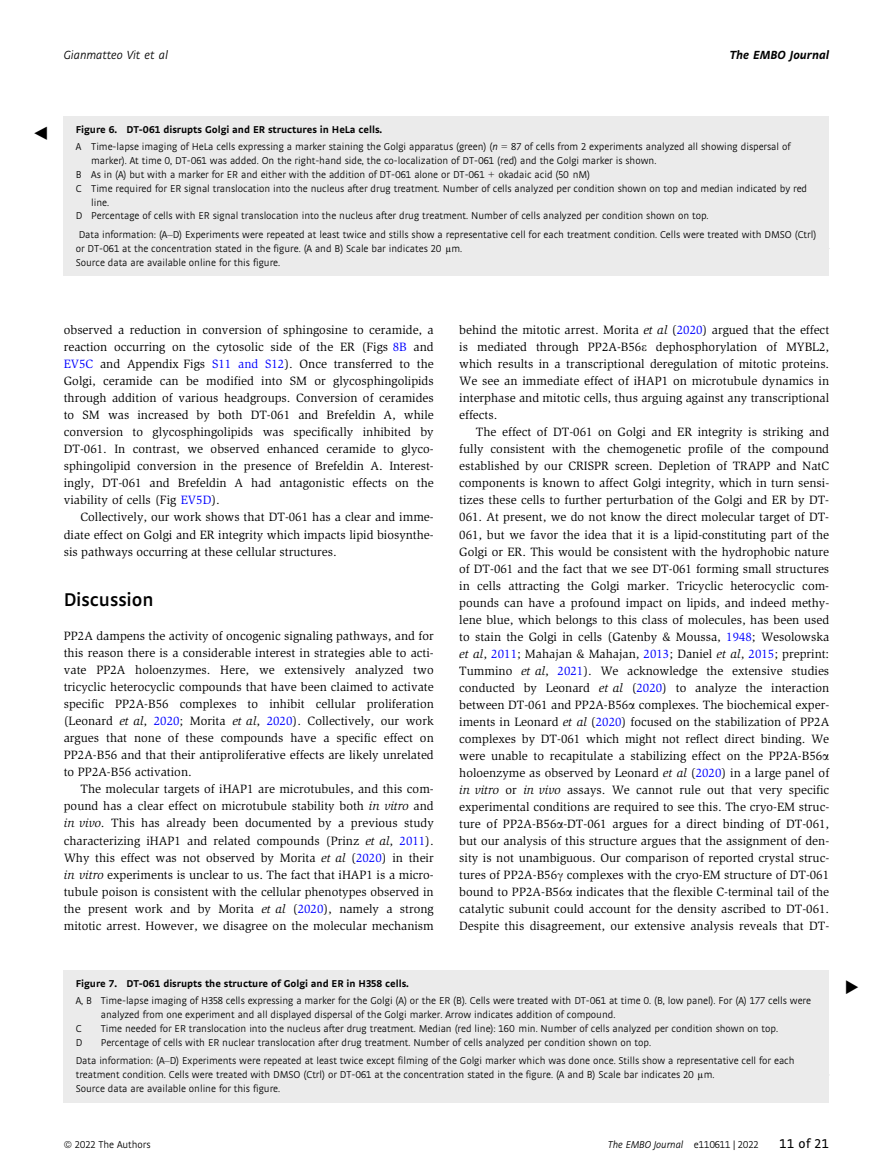
<style>
.page{position:relative;width:893px;height:1174px;background:#fff}
.page>*{position:absolute;margin:0;border:0;box-sizing:border-box;transform-origin:0 0}
.t1{font:44.85px "Adv TT3713 a 231";color:#000}
.t2{font:31.35px "Adv TT3713 a 231";color:#000}
.t3{font:19.5px "Adv OT5581 a 231";color:#000}
.t4{font:13.5px "Adv St Pro R";color:#000}
.t5{font:12.45px/17px "Adv Slimb";color:#000;text-align:justify}
.t6{font:12.45px "Adv OT5199123 b";color:#000}
.t7{font:12.45px "Adv OT36088 c 38.B";color:#000}
.t8{font:10.5px/14px "Adv O Ta 293 a 443";color:#000}
.t9{font:10.5px "Adv OT61678 bbb.B";color:#000}
.t10{font:10.5px "Adv OT5199123 b";color:#000}
.s1{font-family:"Adv St Pro B"}
.s2{font-family:"Adv OT5199123 b"}
.s3{font-family:"Adv T Tec 369687"}
.s4{font-family:"Adv St Pro L"}
.s5{color:#00f}
.s6{font-family:"Adv Slim BKI"}
.s7{font-family:"Adv PSMP13"}
.s8{font-family:"Adv PS Sym"}
.s9{font-family:"Adv O Ta 293 a 443"}
.s10{font-family:"Adv O Tf 1351 f 0 c"}
</style>
<div class="page">
<div style="left:64px;top:140px;width:765px;height:108px;background:#ebebeb"></div>
<div style="left:64px;top:116px;width:765px;height:26px;background:#ebebeb"></div>
<div style="left:64px;top:243px;width:765px;height:33px;background:#ebebeb"></div>
<div style="left:64px;top:993px;width:765px;height:82px;background:#ebebeb"></div>
<div style="left:64px;top:970px;width:765px;height:25px;background:#ebebeb"></div>
<div style="left:64px;top:1069px;width:765px;height:33px;background:#ebebeb"></div>
<p class="t6" style="left:64px;top:50px;width:106px">Gianmatteo Vit et al</p>
<p class="t7" style="left:730px;top:48px;width:101px">The EMBO Journal</p>
<h2 class="t2" style="left:32px;top:117px;width:20px">◀</h2>
<p class="t9" style="left:76px;top:126px;width:308px">Figure <span class="s1">6</span>. DT-<span class="s1">061</span> disrupts Golgi and ER structures in HeLa cells.</p>
<p class="t8" style="left:76px;top:140px;width:716px">A Time-lapse imaging of HeLa cells expressing a marker staining the Golgi apparatus (green) (<span class="s2">n</span> <span class="s3">=</span> <span class="s4">87</span> of cells from <span class="s4">2</span> experiments analyzed all showing dispersal of</p>
<p class="t8" style="left:91px;top:154px;width:567px">marker). At time <span class="s4">0</span>, DT-<span class="s4">061</span> was added. On the right-hand side, the co-localization of DT-<span class="s4">061</span> (red) and the Golgi marker is shown.</p>
<p class="t8" style="left:76px;top:168px;width:516px">B As in (A) but with a marker for ER and either with the addition of DT-<span class="s4">061</span> alone or DT-<span class="s4">061</span> <span class="s3">+</span> okadaic acid (<span class="s4">50</span> nM)</p>
<p class="t8" style="left:76px;top:182px;width:733px">C Time required for ER signal translocation into the nucleus after drug treatment. Number of cells analyzed per condition shown on top and median indicated by red</p>
<p class="t8" style="left:91px;top:196px;width:19px">line.</p>
<p class="t8" style="left:76px;top:210px;width:634px">D Percentage of cells with ER signal translocation into the nucleus after drug treatment. Number of cells analyzed per condition shown on top.</p>
<p class="t8" style="left:76px;top:228px;width:742px">Data information: (A<span class="s3">–</span>D) Experiments were repeated at least twice and stills show a representative cell for each treatment condition. Cells were treated with DMSO (Ctrl) or DT-<span class="s4">061</span> at the concentration stated in the figure. (A and B) Scale bar indicates <span class="s4">20</span> <span class="s3">µ</span>m.<br>Source data are available online for this figure.</p>
<p class="t5" style="left:64px;top:323px;width:372px">observed a reduction in conversion of sphingosine to ceramide, a reaction occurring on the cytosolic side of the ER (Figs <span class="s5">8B</span> and <span class="s5">EV5C</span> and Appendix Figs <span class="s5">S11 and S12</span>). Once transferred to the Golgi, ceramide can be modified into SM or glycosphingolipids through addition of various headgroups. Conversion of ceramides to SM was increased by both DT-061 and Brefeldin A, while conversion to glycosphingolipids was specifically inhibited by DT-061. In contrast, we observed enhanced ceramide to glyco&shy;sphingolipid conversion in the presence of Brefeldin A. Interest&shy;ingly, DT-061 and Brefeldin A had antagonistic effects on the viability of cells (Fig <span class="s5">EV5D</span>).</p>
<p class="t5" style="left:64px;top:510px;width:371px;text-indent:17px">Collectively, our work shows that DT-061 has a clear and imme&shy;diate effect on Golgi and ER integrity which impacts lipid biosynthe&shy;sis pathways occurring at these cellular structures.</p>
<h3 class="t3" style="left:64px;top:592px;width:91px">Discussion</h3>
<p class="t5" style="left:64px;top:629px;width:371px">PP2A dampens the activity of oncogenic signaling pathways, and for this reason there is a considerable interest in strategies able to acti&shy;vate PP2A holoenzymes. Here, we extensively analyzed two tricyclic heterocyclic compounds that have been claimed to activate specific PP2A-B56 complexes to inhibit cellular proliferation (Leonard <span class="s6">et al</span>, <span class="s5">2020</span>; Morita <span class="s6">et al</span>, <span class="s5">2020</span>). Collectively, our work argues that none of these compounds have a specific effect on PP2A-B56 and that their antiproliferative effects are likely unrelated to PP2A-B56 activation.</p>
<p class="t5" style="left:64px;top:782px;width:371px;text-indent:17px">The molecular targets of iHAP1 are microtubules, and this com&shy;pound has a clear effect on microtubule stability both <span class="s6">in vitro</span> and <span class="s6">in vivo</span>. This has already been documented by a previous study characterizing iHAP1 and related compounds (Prinz <span class="s6">et al</span>, <span class="s5">2011</span>).<br>Why this effect was not observed by Morita <span class="s6">et al</span> (<span class="s5">2020</span>) in their <span class="s6">in vitro</span> experiments is unclear to us. The fact that iHAP1 is a micro&shy;tubule poison is consistent with the cellular phenotypes observed in the present work and by Morita <span class="s6">et al</span> (<span class="s5">2020</span>), namely a strong mitotic arrest. However, we disagree on the molecular mechanism</p>
<p class="t5" style="left:459px;top:323px;width:371px">behind the mitotic arrest. Morita <span class="s6">et al</span> (<span class="s5">2020</span>) argued that the effect is mediated through PP2A-B56<span class="s7">e</span> dephosphorylation of MYBL2, which results in a transcriptional deregulation of mitotic proteins.<br>We see an immediate effect of iHAP1 on microtubule dynamics in interphase and mitotic cells, thus arguing against any transcriptional effects.</p>
<p class="t5" style="left:459px;top:425px;width:372px;text-indent:17px">The effect of DT-061 on Golgi and ER integrity is striking and fully consistent with the chemogenetic profile of the compound established by our CRISPR screen. Depletion of TRAPP and NatC components is known to affect Golgi integrity, which in turn sensi&shy;tizes these cells to further perturbation of the Golgi and ER by DT-061. At present, we do not know the direct molecular target of DT-061, but we favor the idea that it is a lipid-constituting part of the Golgi or ER. This would be consistent with the hydrophobic nature of DT-061 and the fact that we see DT-061 forming small structures in cells attracting the Golgi marker. Tricyclic heterocyclic com&shy;pounds can have a profound impact on lipids, and indeed methy&shy;lene blue, which belongs to this class of molecules, has been used to stain the Golgi in cells (Gatenby &amp; Moussa, <span class="s5">1948</span>; Wesolowska <span class="s6">et al</span>, <span class="s5">2011</span>; Mahajan &amp; Mahajan, <span class="s5">2013</span>; Daniel <span class="s6">et al</span>, <span class="s5">2015</span>; preprint:<br>Tummino <span class="s6">et al</span>, <span class="s5">2021</span>). We acknowledge the extensive studies conducted by Leonard <span class="s6">et al</span> (<span class="s5">2020</span>) to analyze the interaction between DT-061 and PP2A-B56<span class="s7">a</span> complexes. The biochemical exper&shy;iments in Leonard <span class="s6">et al</span> (<span class="s5">2020</span>) focused on the stabilization of PP2A complexes by DT-061 which might not reflect direct binding. We were unable to recapitulate a stabilizing effect on the PP2A-B56<span class="s7">a </span>holoenzyme as observed by Leonard <span class="s6">et al</span> (<span class="s5">2020</span>) in a large panel of <span class="s6">in vitro</span> or <span class="s6">in vivo</span> assays. We cannot rule out that very specific experimental conditions are required to see this. The cryo-EM struc&shy;ture of PP2A-B56<span class="s7">a</span>-DT-061 argues for a direct binding of DT-061, but our analysis of this structure argues that the assignment of den&shy;sity is not unambiguous. Our comparison of reported crystal struc&shy;tures of PP2A-B56<span class="s7">c</span> complexes with the cryo-EM structure of DT-061 bound to PP2A-B56<span class="s7">a</span> indicates that the flexible C-terminal tail of the catalytic subunit could account for the density ascribed to DT-061.<br>Despite this disagreement, our extensive analysis reveals that DT-</p>
<p class="t9" style="left:76px;top:979px;width:335px">Figure <span class="s1">7</span>. DT-<span class="s1">061</span> disrupts the structure of Golgi and ER in H<span class="s1">358</span> cells.</p>
<p class="t8" style="left:76px;top:994px;width:737px">A, B Time-lapse imaging of H<span class="s4">358</span> cells expressing a marker for the Golgi (A) or the ER (B). Cells were treated with DT-<span class="s4">061</span> at time <span class="s4">0</span>. (B, low panel). For (A) <span class="s4">177</span> cells were</p>
<p class="t8" style="left:101px;top:1008px;width:516px">analyzed from one experiment and all displayed dispersal of the Golgi marker. Arrow indicates addition of compound.</p>
<p class="t8" style="left:76px;top:1022px;width:7px">C</p>
<p class="t8" style="left:101px;top:1022px;width:679px">Time needed for ER translocation into the nucleus after drug treatment. Median (red line): <span class="s4">160</span> min. Number of cells analyzed per condition shown on top.</p>
<p class="t8" style="left:76px;top:1036px;width:8px">D</p>
<p class="t8" style="left:76px;top:1033px;width:720px;line-height:18.6px;text-indent:25px">Percentage of cells with ER nuclear translocation after drug treatment. Number of cells analyzed per condition shown on top.<br>Data information: (A<span class="s3">–</span>D) Experiments were repeated at least twice except filming of the Golgi marker which was done once. Stills show a representative cell for each</p>
<p class="t8" style="left:76px;top:1068px;width:640px">treatment condition. Cells were treated with DMSO (Ctrl) or DT-<span class="s4">061</span> at the concentration stated in the figure. (A and B) Scale bar indicates <span class="s4">20</span> <span class="s3">µ</span>m.<br>Source data are available online for this figure.</p>
<p class="t8" style="left:64px;top:1138px;width:88px"><span class="s8">ª</span> <span class="s4">2022</span> The Authors</p>
<p class="t10" style="left:608px;top:1140px;width:152px">The EMBO Journal <span class="s9">e</span><span class="s4">110611</span> <span class="s9">|</span> <span class="s4">2022</span></p>
<p class="t4" style="left:779px;top:1136px;width:51px">11 <span class="s10">of</span> 21</p>
<h1 class="t1" style="left:837px;top:963px;width:28px">▸</h1>
</div>
